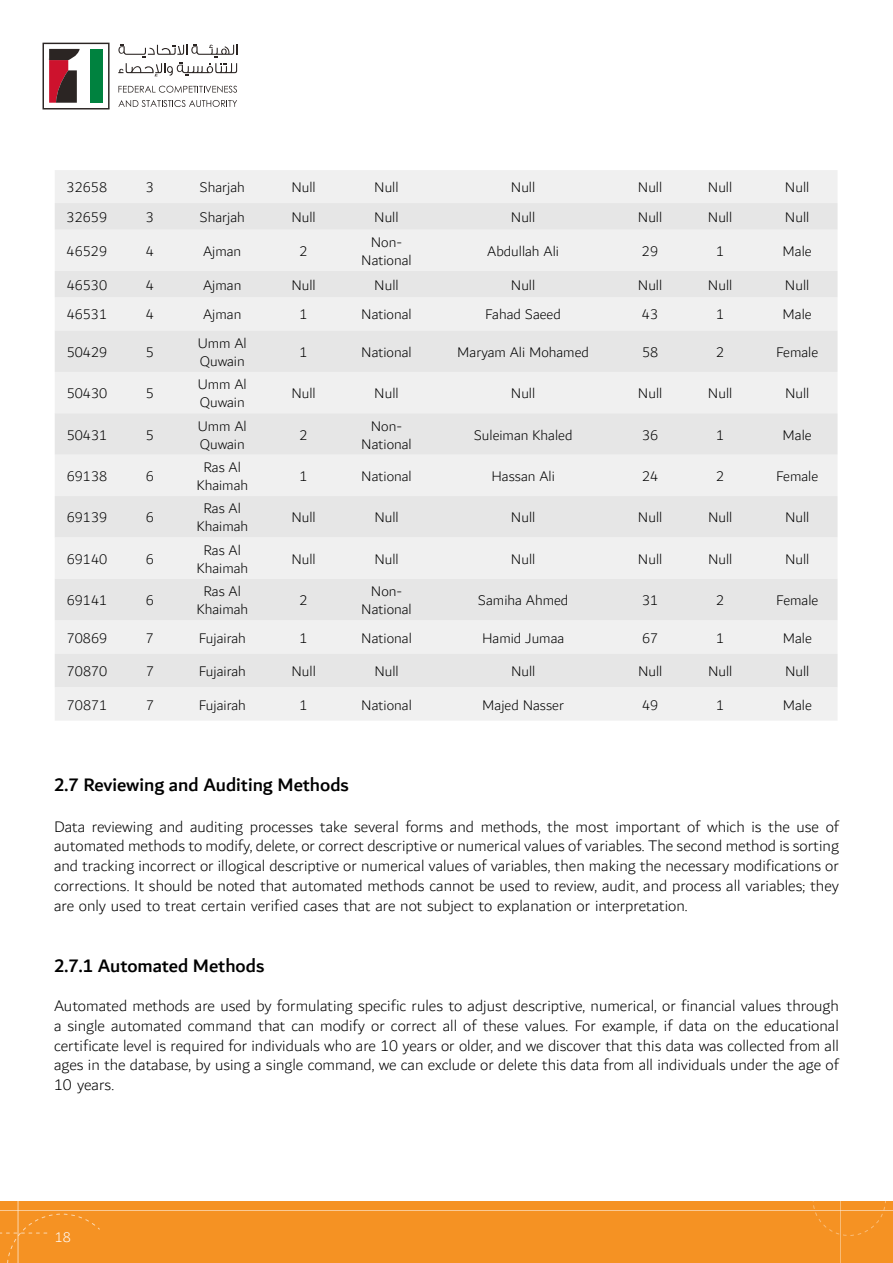
<style>
.page{position:relative;width:893px;height:1263px;background:#fff}
.page>*{position:absolute;margin:0;border:0;box-sizing:border-box;transform-origin:0 0}
.t1{font:500 19.5px "Dubai";color:#000}
.t2{font:300 16.5px/19.8px "Dubai";color:#000;text-align:justify}
.t3{font:300 15px/18px "Dubai";color:#000;text-align:center}
.t4{font:300 15px "Dubai";color:#fff}
</style>
<div class="page">
<div style="left:0;top:1201px;width:893px;height:62px;background:#f59223"></div>
<svg style="left:118px;top:86px;width:119px;height:7px"></svg>
<svg style="left:118px;top:100px;width:119px;height:7px"></svg>
<svg style="left:118px;top:44px;width:119px;height:32px"></svg>
<svg style="left:43px;top:43px;width:67px;height:66px"></svg>
<svg style="left:813px;top:1201px;width:73px;height:35px"></svg>
<hr style="left:840px;top:1190px;width:1px;height:73px;background:#fff">
<hr style="left:18px;top:1194px;width:1px;height:69px;background:#fff">
<hr style="left:0;top:1210px;width:893px;height:1px;background:#fff">
<svg style="left:0;top:1214px;width:100px;height:49px"></svg>
<div style="left:55px;top:170px;width:782px;height:550px;background:#f0f0f0"></div>
<svg style="left:55px;top:203px;width:782px;height:484px;fill:#e6e6e6"></svg>
<p class="t3" style="left:67px;top:179px;width:42px">32658</p>
<p class="t3" style="left:146px;top:179px;width:10px">3</p>
<p class="t3" style="left:199px;top:179px;width:47px">Sharjah</p>
<p class="t3" style="left:291px;top:179px;width:26px">Null</p>
<p class="t3" style="left:374px;top:179px;width:26px">Null</p>
<p class="t3" style="left:511px;top:179px;width:26px">Null</p>
<p class="t3" style="left:638px;top:179px;width:26px">Null</p>
<p class="t3" style="left:708px;top:179px;width:26px">Null</p>
<p class="t3" style="left:785px;top:179px;width:26px">Null</p>
<p class="t3" style="left:67px;top:208px;width:42px">32659</p>
<p class="t3" style="left:146px;top:208px;width:10px">3</p>
<p class="t3" style="left:199px;top:208px;width:47px">Sharjah</p>
<p class="t3" style="left:291px;top:208px;width:26px">Null</p>
<p class="t3" style="left:374px;top:208px;width:26px">Null</p>
<p class="t3" style="left:511px;top:208px;width:26px">Null</p>
<p class="t3" style="left:638px;top:208px;width:26px">Null</p>
<p class="t3" style="left:708px;top:208px;width:26px">Null</p>
<p class="t3" style="left:785px;top:208px;width:26px">Null</p>
<p class="t3" style="left:67px;top:242px;width:42px">46529</p>
<p class="t3" style="left:146px;top:242px;width:10px">4</p>
<p class="t3" style="left:203px;top:242px;width:40px">Ajman</p>
<p class="t3" style="left:299px;top:242px;width:10px">2</p>
<p class="t3" style="left:361px;top:233px;width:52px">Non-<br>National</p>
<p class="t3" style="left:487px;top:242px;width:73px">Abdullah Ali</p>
<p class="t3" style="left:642px;top:242px;width:18px">29</p>
<p class="t3" style="left:716px;top:242px;width:10px">1</p>
<p class="t3" style="left:783px;top:242px;width:31px">Male</p>
<p class="t3" style="left:67px;top:276px;width:42px">46530</p>
<p class="t3" style="left:146px;top:276px;width:10px">4</p>
<p class="t3" style="left:203px;top:276px;width:40px">Ajman</p>
<p class="t3" style="left:291px;top:276px;width:26px">Null</p>
<p class="t3" style="left:374px;top:276px;width:26px">Null</p>
<p class="t3" style="left:511px;top:276px;width:26px">Null</p>
<p class="t3" style="left:638px;top:276px;width:26px">Null</p>
<p class="t3" style="left:708px;top:276px;width:26px">Null</p>
<p class="t3" style="left:785px;top:276px;width:26px">Null</p>
<p class="t3" style="left:67px;top:306px;width:42px">46531</p>
<p class="t3" style="left:146px;top:306px;width:10px">4</p>
<p class="t3" style="left:203px;top:306px;width:40px">Ajman</p>
<p class="t3" style="left:299px;top:306px;width:10px">1</p>
<p class="t3" style="left:361px;top:306px;width:52px">National</p>
<p class="t3" style="left:485px;top:306px;width:77px">Fahad Saeed</p>
<p class="t3" style="left:642px;top:306px;width:18px">43</p>
<p class="t3" style="left:716px;top:306px;width:10px">1</p>
<p class="t3" style="left:783px;top:306px;width:31px">Male</p>
<p class="t3" style="left:67px;top:343px;width:42px">50429</p>
<p class="t3" style="left:146px;top:343px;width:10px">5</p>
<p class="t3" style="left:198px;top:334px;width:51px;text-align:left">Umm Al<br>Quwain</p>
<p class="t3" style="left:299px;top:343px;width:10px">1</p>
<p class="t3" style="left:361px;top:343px;width:52px">National</p>
<p class="t3" style="left:457px;top:343px;width:133px">Maryam Ali Mohamed</p>
<p class="t3" style="left:642px;top:343px;width:18px">58</p>
<p class="t3" style="left:716px;top:343px;width:10px">2</p>
<p class="t3" style="left:776px;top:343px;width:44px">Female</p>
<p class="t3" style="left:67px;top:385px;width:42px">50430</p>
<p class="t3" style="left:146px;top:385px;width:10px">5</p>
<p class="t3" style="left:198px;top:376px;width:51px;text-align:left">Umm Al<br>Quwain</p>
<p class="t3" style="left:291px;top:385px;width:26px">Null</p>
<p class="t3" style="left:374px;top:385px;width:26px">Null</p>
<p class="t3" style="left:511px;top:385px;width:26px">Null</p>
<p class="t3" style="left:638px;top:385px;width:26px">Null</p>
<p class="t3" style="left:708px;top:385px;width:26px">Null</p>
<p class="t3" style="left:785px;top:385px;width:26px">Null</p>
<p class="t3" style="left:67px;top:426px;width:42px">50431</p>
<p class="t3" style="left:146px;top:426px;width:10px">5</p>
<p class="t3" style="left:198px;top:417px;width:51px;text-align:left">Umm Al<br>Quwain</p>
<p class="t3" style="left:299px;top:426px;width:10px">2</p>
<p class="t3" style="left:361px;top:417px;width:52px">Non-<br>National</p>
<p class="t3" style="left:474px;top:426px;width:100px">Suleiman Khaled</p>
<p class="t3" style="left:642px;top:426px;width:18px">36</p>
<p class="t3" style="left:716px;top:426px;width:10px">1</p>
<p class="t3" style="left:783px;top:426px;width:31px">Male</p>
<p class="t3" style="left:67px;top:467px;width:42px">69138</p>
<p class="t3" style="left:146px;top:467px;width:10px">6</p>
<p class="t3" style="left:196px;top:458px;width:53px">Ras Al<br>Khaimah</p>
<p class="t3" style="left:300px;top:467px;width:10px">1</p>
<p class="t3" style="left:361px;top:467px;width:52px">National</p>
<p class="t3" style="left:491px;top:467px;width:65px">Hassan Ali</p>
<p class="t3" style="left:642px;top:467px;width:18px">24</p>
<p class="t3" style="left:716px;top:467px;width:10px">2</p>
<p class="t3" style="left:776px;top:467px;width:44px">Female</p>
<p class="t3" style="left:67px;top:509px;width:42px">69139</p>
<p class="t3" style="left:146px;top:509px;width:10px">6</p>
<p class="t3" style="left:196px;top:500px;width:53px">Ras Al<br>Khaimah</p>
<p class="t3" style="left:291px;top:509px;width:26px">Null</p>
<p class="t3" style="left:374px;top:509px;width:26px">Null</p>
<p class="t3" style="left:511px;top:509px;width:26px">Null</p>
<p class="t3" style="left:638px;top:509px;width:26px">Null</p>
<p class="t3" style="left:708px;top:509px;width:26px">Null</p>
<p class="t3" style="left:785px;top:509px;width:26px">Null</p>
<p class="t3" style="left:67px;top:550px;width:42px">69140</p>
<p class="t3" style="left:146px;top:550px;width:10px">6</p>
<p class="t3" style="left:196px;top:541px;width:53px">Ras Al<br>Khaimah</p>
<p class="t3" style="left:291px;top:550px;width:26px">Null</p>
<p class="t3" style="left:374px;top:550px;width:26px">Null</p>
<p class="t3" style="left:511px;top:550px;width:26px">Null</p>
<p class="t3" style="left:638px;top:550px;width:26px">Null</p>
<p class="t3" style="left:708px;top:550px;width:26px">Null</p>
<p class="t3" style="left:785px;top:550px;width:26px">Null</p>
<p class="t3" style="left:67px;top:592px;width:42px">69141</p>
<p class="t3" style="left:146px;top:592px;width:10px">6</p>
<p class="t3" style="left:196px;top:583px;width:53px">Ras Al<br>Khaimah</p>
<p class="t3" style="left:300px;top:592px;width:10px">2</p>
<p class="t3" style="left:361px;top:583px;width:52px">Non-<br>National</p>
<p class="t3" style="left:478px;top:592px;width:92px">Samiha Ahmed</p>
<p class="t3" style="left:642px;top:592px;width:18px">31</p>
<p class="t3" style="left:716px;top:592px;width:10px">2</p>
<p class="t3" style="left:776px;top:592px;width:44px">Female</p>
<p class="t3" style="left:67px;top:629px;width:42px">70869</p>
<p class="t3" style="left:146px;top:629px;width:10px">7</p>
<p class="t3" style="left:199px;top:629px;width:49px">Fujairah</p>
<p class="t3" style="left:300px;top:629px;width:10px">1</p>
<p class="t3" style="left:361px;top:629px;width:52px">National</p>
<p class="t3" style="left:482px;top:629px;width:84px">Hamid Jumaa</p>
<p class="t3" style="left:642px;top:629px;width:18px">67</p>
<p class="t3" style="left:716px;top:629px;width:10px">1</p>
<p class="t3" style="left:783px;top:629px;width:31px">Male</p>
<p class="t3" style="left:67px;top:662px;width:42px">70870</p>
<p class="t3" style="left:146px;top:662px;width:10px">7</p>
<p class="t3" style="left:199px;top:662px;width:49px">Fujairah</p>
<p class="t3" style="left:291px;top:662px;width:26px">Null</p>
<p class="t3" style="left:374px;top:662px;width:26px">Null</p>
<p class="t3" style="left:511px;top:662px;width:26px">Null</p>
<p class="t3" style="left:638px;top:662px;width:26px">Null</p>
<p class="t3" style="left:708px;top:662px;width:26px">Null</p>
<p class="t3" style="left:785px;top:662px;width:26px">Null</p>
<p class="t3" style="left:67px;top:696px;width:42px">70871</p>
<p class="t3" style="left:146px;top:696px;width:10px">7</p>
<p class="t3" style="left:199px;top:696px;width:49px">Fujairah</p>
<p class="t3" style="left:300px;top:696px;width:10px">1</p>
<p class="t3" style="left:361px;top:696px;width:52px">National</p>
<p class="t3" style="left:482px;top:696px;width:83px">Majed Nasser</p>
<p class="t3" style="left:642px;top:696px;width:18px">49</p>
<p class="t3" style="left:716px;top:696px;width:10px">1</p>
<p class="t3" style="left:783px;top:696px;width:31px">Male</p>
<p class="t1" style="left:54px;top:773px;width:296px">2.7 Reviewing and Auditing Methods</p>
<p class="t2" style="left:54px;top:817px;width:787px">Data reviewing and auditing processes take several forms and methods, the most important of which is the use of automated methods to modify, delete, or correct descriptive or numerical values of variables. The second method is sorting and tracking incorrect or illogical descriptive or numerical values of variables, then making the necessary modifications or corrections. It should be noted that automated methods cannot be used to review, audit, and process all variables; they are only used to treat certain verified cases that are not subject to explanation or interpretation.</p>
<p class="t1" style="left:54px;top:954px;width:212px">2.7.1 Automated Methods</p>
<p class="t2" style="left:54px;top:996px;width:786px">Automated methods are used by formulating specific rules to adjust descriptive, numerical, or financial values through a single automated command that can modify or correct all of these values. For example, if data on the educational certificate level is required for individuals who are 10 years or older, and we discover that this data was collected from all ages in the database, by using a single command, we can exclude or delete this data from all individuals under the age of 10 years.</p>
<p class="t4" style="left:55px;top:1226px;width:18px">18</p>
</div>
